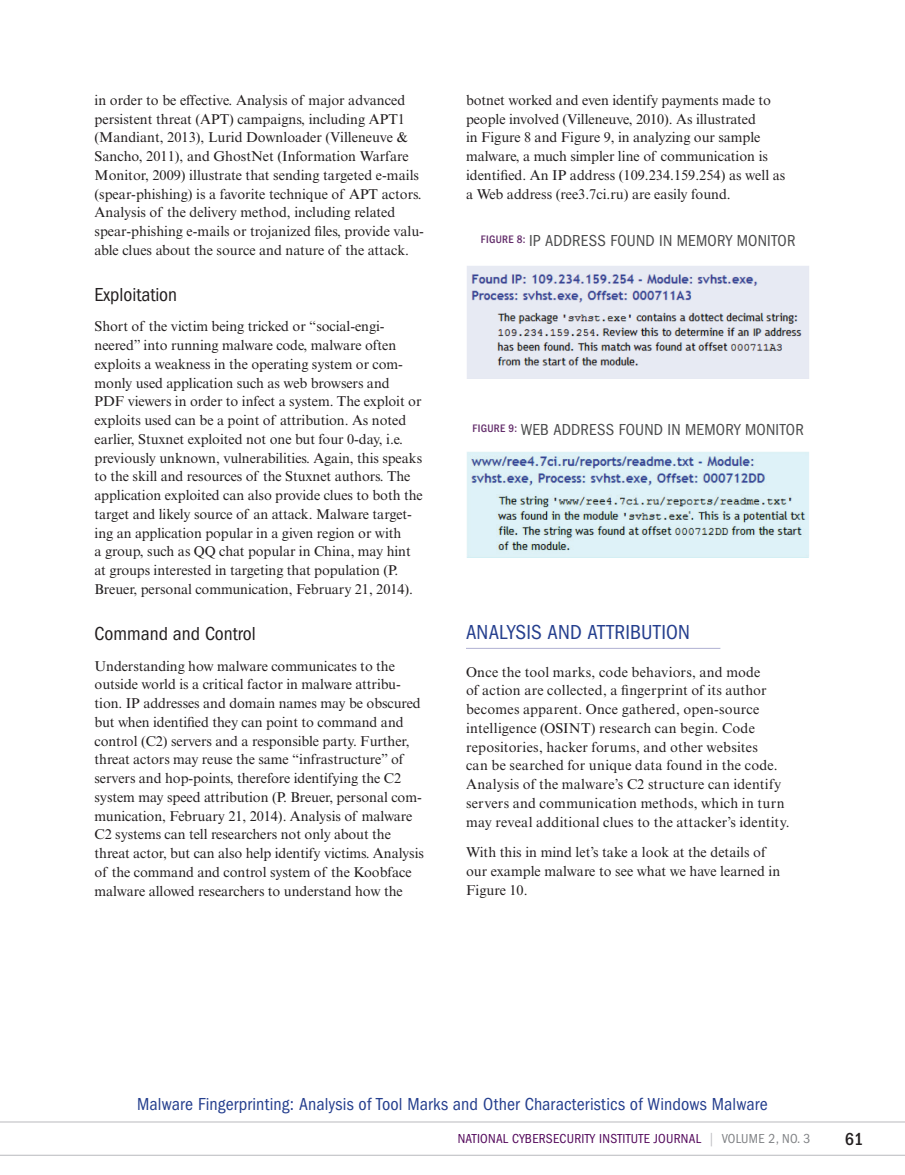
<style>
.page{position:relative;width:905px;height:1175px;background:#fff}
.page>*{position:absolute;margin:0;border:0;box-sizing:border-box;transform-origin:0 0}
.Header_1{font:condensed 21px "ITC Franklin Gothic Std";letter-spacing:.01em;color:#253f8e}
.Header_2{font:condensed 19.5px "ITC Franklin Gothic Std";color:#231f20}
.t1{font:condensed 18px "ITC Franklin Gothic Std";letter-spacing:.005em;color:#253f8e}
.t2{font:500 condensed 18px "ITC Franklin Gothic Std";color:#231f20}
.Figure_Title{font:condensed 16.5px "ITC Franklin Gothic Std";letter-spacing:.015em;color:#4b4c4d}
.Body{font:14.25px/18.8px "Times New Roman MT Std";letter-spacing:-.005em;color:#231f20}
.Body-2{font:14.25px/18.8px "Times New Roman MT Std";letter-spacing:.015em;color:#231f20}
.t3{font:condensed 13.5px "ITC Franklin Gothic Std";letter-spacing:.02em;color:#53085b}
.s1{color:#bcbdc0}
.s2{color:#808285}
</style>
<div class="page">
<hr style="left:466px;top:648px;width:254px;height:1px;background:#afb0d2">
<img style="left:467px;top:266px;width:342px;height:112px">
<img style="left:466px;top:452px;width:343px;height:106px">
<hr style="left:0;top:1121px;width:904px;height:1px;background:#bcbdc0">
<hr style="left:0;top:1154px;width:904px;height:1px;background:#bcbdc0">
<p class="Body" style="left:94px;top:91px;width:331px">in order to be effective. Analysis of major advanced persistent threat (APT) campaigns, including APT1 (Mandiant, 2013), Lurid Downloader (Villeneuve &amp; Sancho, 2011), and GhostNet (Information Warfare Monitor, 2009) illustrate that sending targeted e-mails (spear-phishing) is a favorite technique of APT actors.<br>Analysis of the delivery method, including related spear-phishing e-mails or trojanized files, provide valu&shy;able clues about the source and nature of the attack.</p>
<p class="Header_2" style="left:94px;top:283px;width:84px">Exploitation</p>
<p class="Body" style="left:94px;top:317px;width:330px">Short of the victim being tricked or “social-engi&shy;neered” into running malware code, malware often exploits a weakness in the operating system or com&shy;monly used application such as web browsers and PDF viewers in order to infect a system. The exploit or exploits used can be a point of attribution. As noted earlier, Stuxnet exploited not one but four 0-day, i.e. previously unknown, vulnerabilities. Again, this speaks to the skill and resources of the Stuxnet authors. The application exploited can also provide clues to both the target and likely source of an attack. Malware target&shy;ing an application popular in a given region or with<br>a group, such as QQ chat popular in China, may hint at groups interested in targeting that population (P.<br>Breuer, personal communication, February 21, 2014).</p>
<p class="Header_2" style="left:94px;top:622px;width:163px">Command and Control</p>
<p class="Body" style="left:94px;top:656px;width:331px">Understanding how malware communicates to the outside world is a critical factor in malware attribu&shy;tion. IP addresses and domain names may be obscured but when identified they can point to command and control (C2) servers and a responsible party. Further, threat actors may reuse the same “infrastructure” of servers and hop-points, therefore identifying the C2 system may speed attribution (P. Breuer, personal com&shy;munication, February 21, 2014). Analysis of malware C2 systems can tell researchers not only about the threat actor, but can also help identify victims. Analysis of the command and control system of the Koobface malware allowed researchers to understand how the</p>
<p class="Body" style="left:466px;top:91px;width:321px">botnet worked and even identify payments made to people involved (Villeneuve, 2010). As illustrated<br>in Figure 8 and Figure 9, in analyzing our sample malware, a much simpler line of communication is identified. An IP address (109.234.159.254) as well as a Web address (ree3.7ci.ru) are easily found.</p>
<p class="Figure_Title" style="left:481px;top:231px;width:316px"><sup>FIGURE</sup> <sup>8:</sup> IP ADDRESS FOUND IN MEMORY MONITOR</p>
<p class="Figure_Title" style="left:472px;top:420px;width:333px"><sup>FIGURE</sup> <sup>9:</sup> WEB ADDRESS FOUND IN MEMORY MONITOR</p>
<p class="Header_1" style="left:466px;top:620px;width:225px">ANALYSIS AND ATTRIBUTION</p>
<p class="Body-2" style="left:466px;top:662px;width:325px">Once the tool marks, code behaviors, and mode<br>of action are collected, a fingerprint of its author becomes apparent. Once gathered, open-source intelligence (OSINT) research can begin. Code repositories, hacker forums, and other websites<br>can be searched for unique data found in the code.<br>Analysis of the malware’s C2 structure can identify servers and communication methods, which in turn may reveal additional clues to the attacker’s identity.</p>
<p class="Body" style="left:466px;top:843px;width:316px">With this in mind let’s take a look at the details of our example malware to see what we have learned in<br>Figure 10.</p>
<p class="t1" style="left:137px;top:1094px;width:632px">Malware Fingerprinting: Analysis of Tool Marks and Other Characteristics of Windows Malware</p>
<p class="t3" style="left:457px;top:1130px;width:354px">NATIONAL CYBERSECURITY INSTITUTE JOURNAL <span class="s1">|</span> <span class="s2">VOLUME 2, NO. 3</span></p>
<p class="t2" style="left:844px;top:1128px;width:20px">61</p>
</div>
